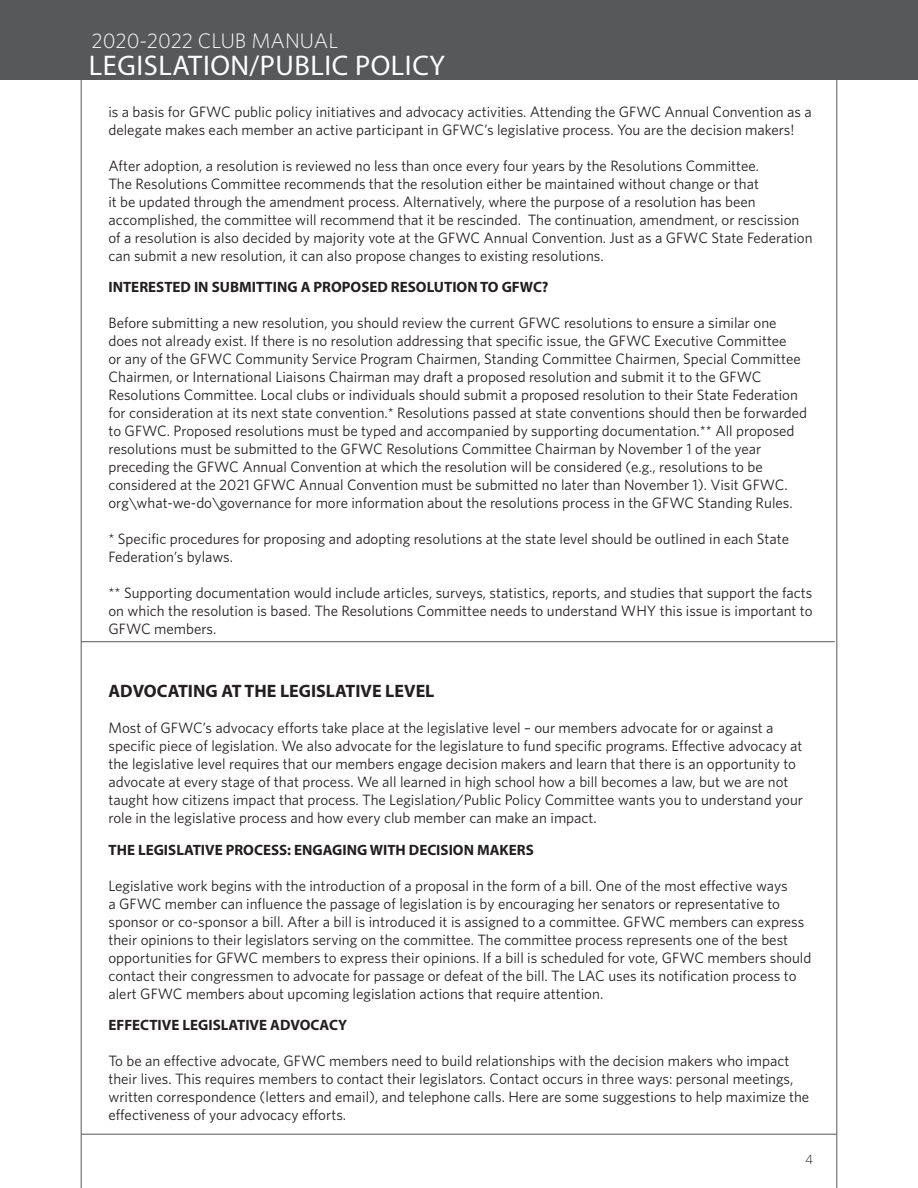
<style>
.page{position:relative;width:918px;height:1188px;background:#fff}
.page>*{position:absolute;margin:0;border:0;box-sizing:border-box;transform-origin:0 0}
.t1{font:28.5px "Myriad Pro";letter-spacing:.02em;color:#fff}
.t2{font:300 21px "Whitney HTF";color:#fff}
.t3{font:700 18px "Myriad Pro";color:#231f20}
.t4{font:15px/18px "Whitney HTF";color:#231f20}
.t5{font:700 15px "Myriad Pro";color:#231f20}
.t6{font:300 13.5px "Whitney HTF";color:#231f20}
</style>
<div class="page">
<hr style="left:81px;top:1134px;width:756px;height:1px;background:#57585a">
<hr style="left:837px;top:0;width:1px;height:1188px;background:#57585a">
<hr style="left:81px;top:0;width:1px;height:1188px;background:#57585a">
<div style="left:0;top:0;width:918px;height:80px;background:#57585a"></div>
<hr style="left:81px;top:641px;width:754px;height:1px;background:#57585a">
<h2 class="t2" style="left:92px;top:29px;width:248px">2020-2022 CLUB MANUAL</h2>
<h1 class="t1" style="left:89px;top:48px;width:358px">LEGISLATION/PUBLIC POLICY</h1>
<p class="t4" style="left:108px;top:102px;width:705px">is a basis for GFWC public policy initiatives and advocacy activities. Attending the GFWC Annual Convention as a delegate makes each member an active participant in GFWC’s legislative process. You are the decision makers!</p>
<p class="t4" style="left:108px;top:156px;width:706px">After adoption, a resolution is reviewed no less than once every four years by the Resolutions Committee.<br>The Resolutions Committee recommends that the resolution either be maintained without change or that<br>it be updated through the amendment process. Alternatively, where the purpose of a resolution has been accomplished, the committee will recommend that it be rescinded. The continuation, amendment, or rescission of a resolution is also decided by majority vote at the GFWC Annual Convention. Just as a GFWC State Federation can submit a new resolution, it can also propose changes to existing resolutions.</p>
<p class="t5" style="left:108px;top:277px;width:442px">INTERESTED IN SUBMITTING A PROPOSED RESOLUTION TO GFWC?</p>
<p class="t4" style="left:108px;top:314px;width:700px">Before submitting a new resolution, you should review the current GFWC resolutions to ensure a similar one does not already exist. If there is no resolution addressing that specific issue, the GFWC Executive Committee<br>or any of the GFWC Community Service Program Chairmen, Standing Committee Chairmen, Special Committee Chairmen, or International Liaisons Chairman may draft a proposed resolution and submit it to the GFWC Resolutions Committee. Local clubs or individuals should submit a proposed resolution to their State Federation for consideration at its next state convention.* Resolutions passed at state conventions should then be forwarded to GFWC. Proposed resolutions must be typed and accompanied by supporting documentation.** All proposed resolutions must be submitted to the GFWC Resolutions Committee Chairman by November 1 of the year preceding the GFWC Annual Convention at which the resolution will be considered (e.g., resolutions to be considered at the 2021 GFWC Annual Convention must be submitted no later than November 1). Visit GFWC. org\what-we-do\governance for more information about the resolutions process in the GFWC Standing Rules.</p>
<p class="t4" style="left:108px;top:530px;width:682px">* Specific procedures for proposing and adopting resolutions at the state level should be outlined in each State<br>Federation’s bylaws.</p>
<p class="t4" style="left:108px;top:584px;width:706px;text-align:justify">** Supporting documentation would include articles, surveys, statistics, reports, and studies that support the facts on which the resolution is based. The Resolutions Committee needs to understand WHY this issue is important to GFWC members.</p>
<p class="t3" style="left:108px;top:679px;width:328px">ADVOCATING AT THE LEGISLATIVE LEVEL</p>
<p class="t4" style="left:108px;top:719px;width:696px">Most of GFWC’s advocacy efforts take place at the legislative level – our members advocate for or against a specific piece of legislation. We also advocate for the legislature to fund specific programs. Effective advocacy at the legislative level requires that our members engage decision makers and learn that there is an opportunity to advocate at every stage of that process. We all learned in high school how a bill becomes a law, but we are not taught how citizens impact that process. The Legislation/Public Policy Committee wants you to understand your role in the legislative process and how every club member can make an impact.</p>
<p class="t5" style="left:108px;top:840px;width:427px">THE LEGISLATIVE PROCESS: ENGAGING WITH DECISION MAKERS</p>
<p class="t4" style="left:108px;top:876px;width:704px">Legislative work begins with the introduction of a proposal in the form of a bill. One of the most effective ways<br>a GFWC member can influence the passage of legislation is by encouraging her senators or representative to sponsor or co-sponsor a bill. After a bill is introduced it is assigned to a committee. GFWC members can express their opinions to their legislators serving on the committee. The committee process represents one of the best opportunities for GFWC members to express their opinions. If a bill is scheduled for vote, GFWC members should contact their congressmen to advocate for passage or defeat of the bill. The LAC uses its notification process to alert GFWC members about upcoming legislation actions that require attention.</p>
<p class="t5" style="left:108px;top:1015px;width:240px">EFFECTIVE LEGISLATIVE ADVOCACY</p>
<p class="t4" style="left:108px;top:1052px;width:702px">To be an effective advocate, GFWC members need to build relationships with the decision makers who impact their lives. This requires members to contact their legislators. Contact occurs in three ways: personal meetings, written correspondence (letters and email), and telephone calls. Here are some suggestions to help maximize the effectiveness of your advocacy efforts.</p>
<p class="t6" style="left:805px;top:1152px;width:10px">4</p>
</div>
